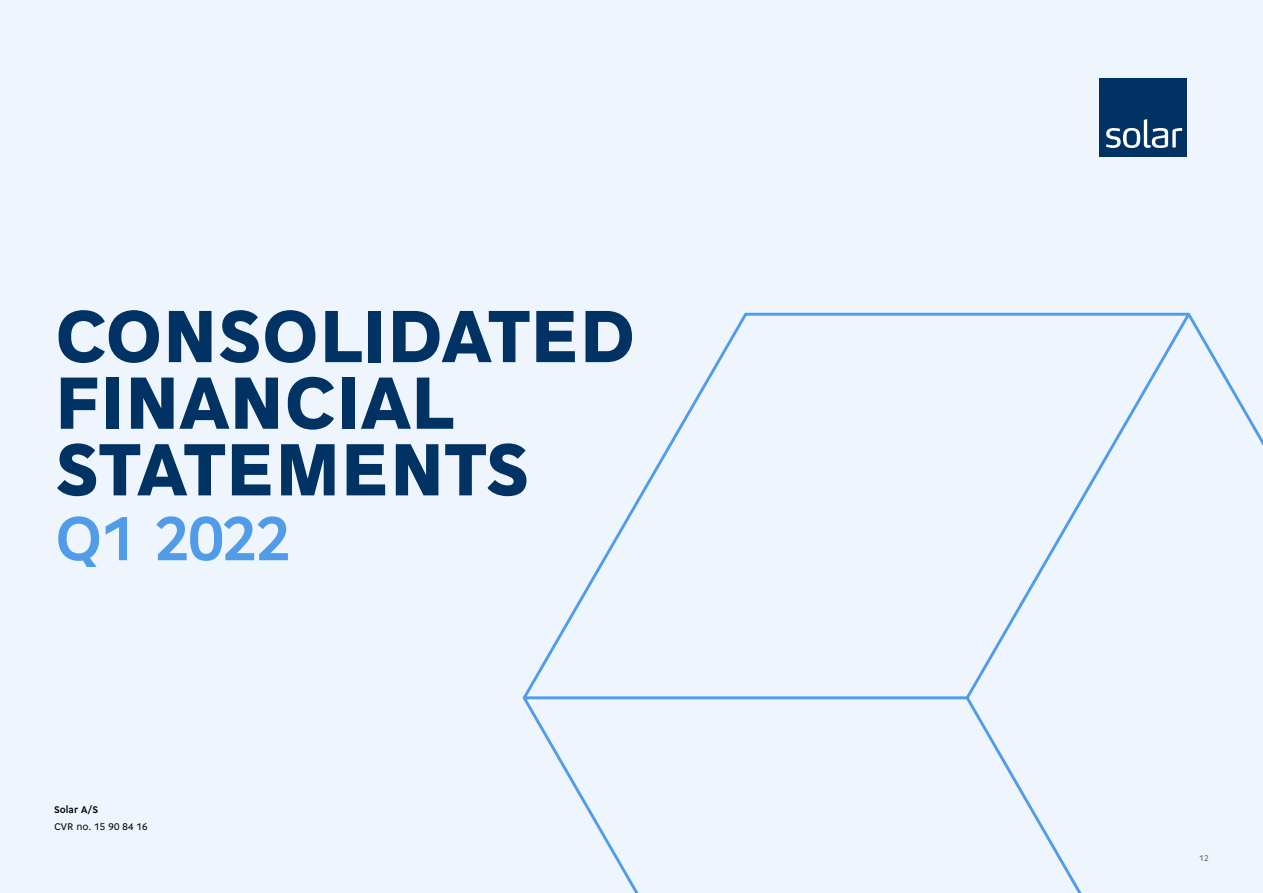
<style>
.page{position:relative;width:1263px;height:893px;background:#eef5fd}
.page>*{position:absolute;margin:0;border:0;box-sizing:border-box;transform-origin:0 0}
.t1{font:900 79.95px/66.6px "Cogito";letter-spacing:-.01em;color:#003264}
.t2{font:700 67.5px "Cogito";letter-spacing:-.02em;color:#519ce8}
.t3{font:10.5px "Cogito";color:#000}
.t4{font:700 10.5px "Cogito";color:#000}
.t5{font:9px "Cogito";color:#645f5a}
</style>
<div class="page">
<svg style="left:522px;top:312px;width:741px;height:581px"></svg>
<div style="left:1099px;top:78px;width:87px;height:78px;background:#003264"></div>
<svg style="left:1106px;top:119px;width:76px;height:29px"></svg>
<p class="t1" style="left:54px;top:297px;width:583px">CONSOLIDATED<br>FINANCIAL<br>STATEMENTS</p>
<p class="t2" style="left:54px;top:490px;width:239px">Q1 2022</p>
<p class="t4" style="left:54px;top:802px;width:46px">Solar A/S</p>
<p class="t3" style="left:54px;top:819px;width:95px">CVR no. 15 90 84 16</p>
<p class="t5" style="left:1199px;top:852px;width:11px">12</p>
</div>
